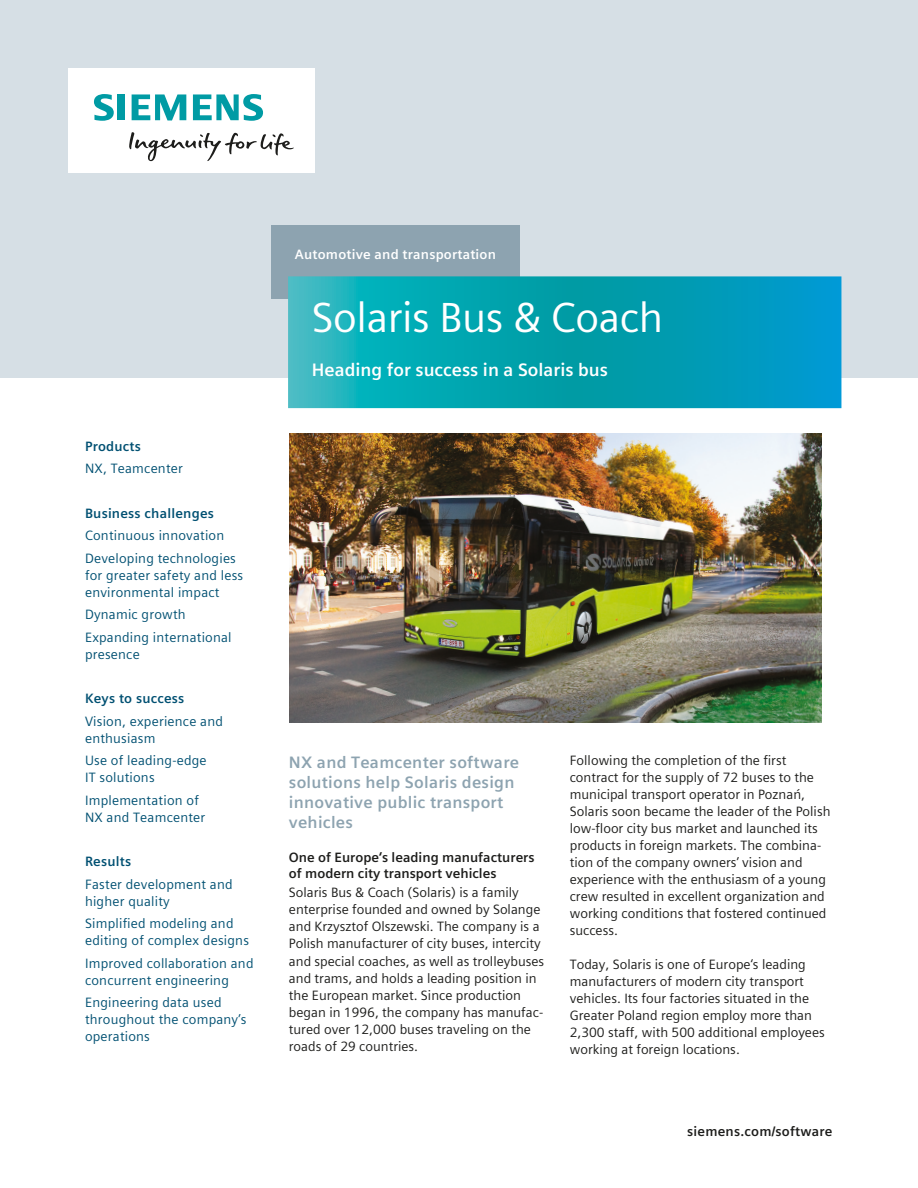
<style>
.page{position:relative;width:918px;height:1188px;background:#fff}
.page>*{position:absolute;margin:0;border:0;box-sizing:border-box;transform-origin:0 0}
.Headline__28pt{font:42px "Siemens Sans Global";letter-spacing:-.01em;color:#fff}
.Subhead__12pt{font:700 18px "Siemens Sans Global";color:#fff}
.Body_lead_text{font:700 16.5px/19.8px "Siemens Sans Global";letter-spacing:.015em;color:#8da3b0}
.Body_text{font:13.5px/17px "Siemens Sans Global";color:#1d1d1b}
.Side_bar_text{font:13.5px/17px "Siemens Sans Global";letter-spacing:.015em;color:#005072}
.Body_subhead{font:700 13.5px/16.2px "Siemens Sans Global";color:#1d1d1b}
.Side_bar_head{font:700 13.5px "Siemens Sans Global";letter-spacing:.015em;color:#005072}
.Industry_panel{font:700 13.5px "Siemens Sans Global";letter-spacing:.015em;color:#fff}
.cover_url{font:700 13.5px "Siemens Sans Global";letter-spacing:.015em;color:#1d1d1b}
</style>
<div class="page">
<img style="left:289px;top:434px;width:533px;height:289px">
<div style="left:0;top:0;width:918px;height:377px;background:#d6dfe5"></div>
<div style="left:68px;top:68px;width:247px;height:104px;background:#fff"></div>
<svg style="left:129px;top:132px;width:165px;height:29px"></svg>
<svg style="left:94px;top:94px;width:31px;height:27px"></svg>
<svg style="left:132px;top:94px;width:54px;height:26px"></svg>
<svg style="left:193px;top:94px;width:70px;height:27px"></svg>
<div style="left:271px;top:225px;width:249px;height:74px;background:#8da3b0"></div>
<svg style="left:288px;top:276px;width:553px;height:132px;background:#07a3b6"></svg>
<p class="Side_bar_head" style="left:85px;top:436px;width:57px">Products</p>
<p class="Side_bar_text" style="left:85px;top:460px;width:99px">NX, Teamcenter</p>
<p class="Side_bar_head" style="left:85px;top:503px;width:131px">Business challenges</p>
<p class="Side_bar_text" style="left:85px;top:527px;width:141px">Continuous innovation</p>
<p class="Side_bar_text" style="left:85px;top:550px;width:160px">Developing technologies for greater safety and less environmental impact</p>
<p class="Side_bar_text" style="left:85px;top:606px;width:102px">Dynamic growth</p>
<p class="Side_bar_text" style="left:85px;top:629px;width:148px">Expanding international presence</p>
<p class="Side_bar_head" style="left:85px;top:688px;width:101px">Keys to success</p>
<p class="Side_bar_text" style="left:85px;top:713px;width:139px">Vision, experience and enthusiasm</p>
<p class="Side_bar_text" style="left:85px;top:752px;width:123px">Use of leading-edge<br>IT solutions</p>
<p class="Side_bar_text" style="left:85px;top:792px;width:122px">Implementation of<br>NX and Teamcenter</p>
<p class="Side_bar_head" style="left:85px;top:851px;width:48px">Results</p>
<p class="Side_bar_text" style="left:85px;top:876px;width:149px">Faster development and higher quality</p>
<p class="Side_bar_text" style="left:85px;top:915px;width:166px">Simplified modeling and editing of complex designs</p>
<p class="Side_bar_text" style="left:85px;top:955px;width:170px">Improved collaboration and concurrent engineering</p>
<p class="Side_bar_text" style="left:85px;top:994px;width:163px">Engineering data used throughout the company’s operations</p>
<p class="Industry_panel" style="left:295px;top:243px;width:203px">Automotive and transportation</p>
<p class="Headline__28pt" style="left:312px;top:286px;width:353px">Solaris Bus &amp; Coach</p>
<p class="Subhead__12pt" style="left:312px;top:356px;width:298px">Heading for success in a Solaris bus</p>
<p class="Body_lead_text" style="left:289px;top:753px;width:232px">NX and Teamcenter software solutions help Solaris design innovative public transport vehicles</p>
<p class="Body_subhead" style="left:289px;top:849px;width:247px">One of Europe‘s leading manufacturers of modern city transport vehicles</p>
<p class="Body_text" style="left:289px;top:884px;width:257px">Solaris Bus &amp; Coach (Solaris) is a family enterprise founded and owned by Solange and Krzysztof Olszewski. The company is a Polish manufacturer of city buses, intercity and special coaches, as well as trolleybuses and trams, and holds a leading position in the European market. Since production began in 1996, the company has manufac&shy;tured over 12,000 buses traveling on the roads of 29 countries.</p>
<p class="Body_text" style="left:570px;top:752px;width:262px">Following the completion of the first contract for the supply of 72 buses to the municipal transport operator in Poznań, Solaris soon became the leader of the Polish low-floor city bus market and launched its products in foreign markets. The combina&shy;tion of the company owners’ vision and experience with the enthusiasm of a young crew resulted in excellent organization and working conditions that fostered continued success.</p>
<p class="Body_text" style="left:570px;top:956px;width:257px">Today, Solaris is one of Europe‘s leading manufacturers of modern city transport vehicles. Its four factories situated in the Greater Poland region employ more than 2,300 staff, with 500 additional employees working at foreign locations.</p>
<p class="cover_url" style="left:687px;top:1121px;width:147px">siemens.com/software</p>
</div>
